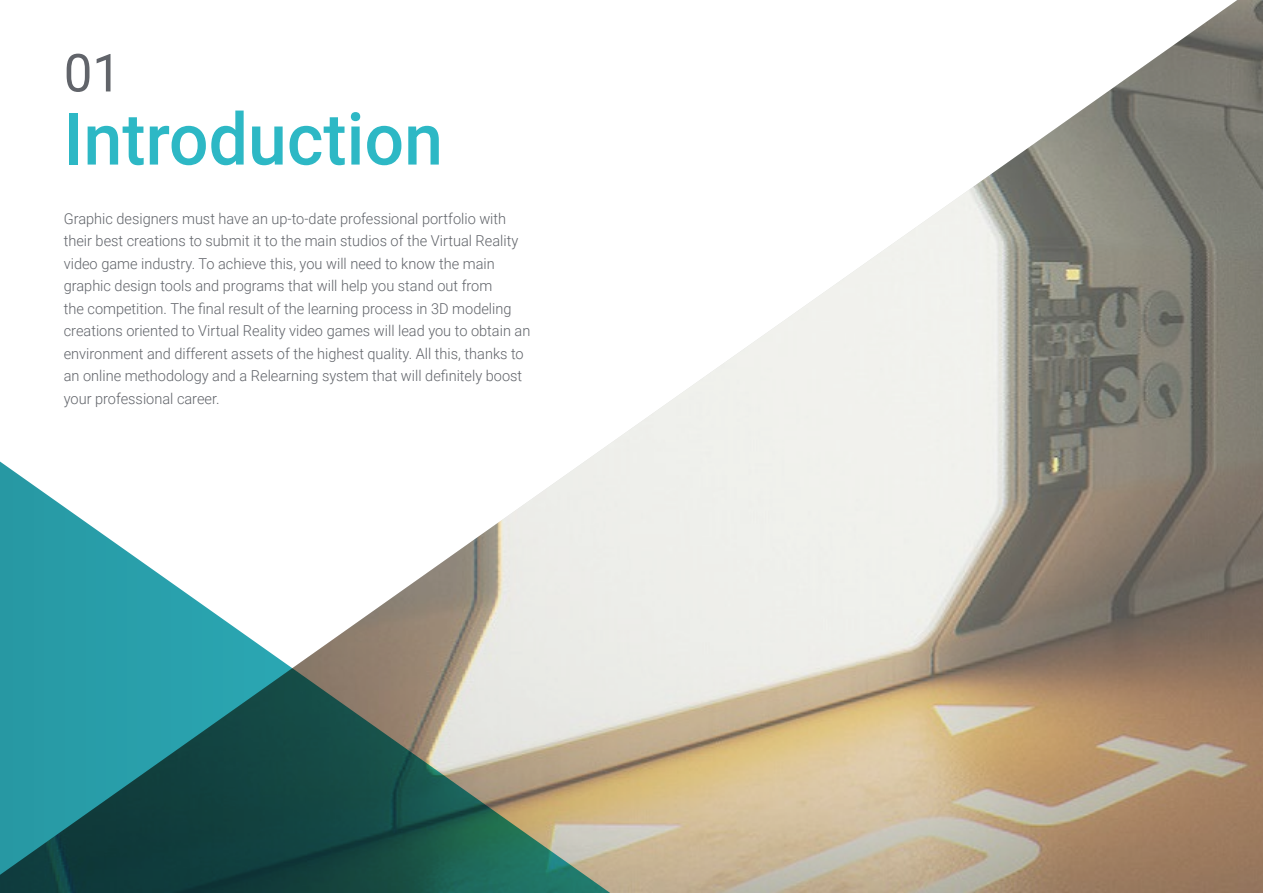
<style>
.page{position:relative;width:1263px;height:893px;background:#fff}
.page>*{position:absolute;margin:0;border:0;box-sizing:border-box;transform-origin:0 0}
.t1{font:500 72px "Roboto";color:#2db8c5}
.t2{font:52.5px "Roboto";color:#61646a}
.t3{font:300 15px/22.5px "Roboto";color:#61646a}
</style>
<div class="page">
<img style="left:607px;top:0;width:656px;height:893px">
<svg style="left:0;top:446px;width:640px;height:447px"></svg>
<h2 class="t2" style="left:64px;top:36px;width:59px">01</h2>
<h1 class="t1" style="left:64px;top:89px;width:381px">Introduction</h1>
<p class="t3" style="left:64px;top:207px;width:468px">Graphic designers must have an up-to-date professional portfolio with their best creations to submit it to the main studios of the Virtual Reality video game industry. To achieve this, you will need to know the main graphic design tools and programs that will help you stand out from<br>the competition. The final result of the learning process in 3D modeling creations oriented to Virtual Reality video games will lead you to obtain an environment and different assets of the highest quality. All this, thanks to an online methodology and a Relearning system that will definitely boost your professional career.</p>
</div>
